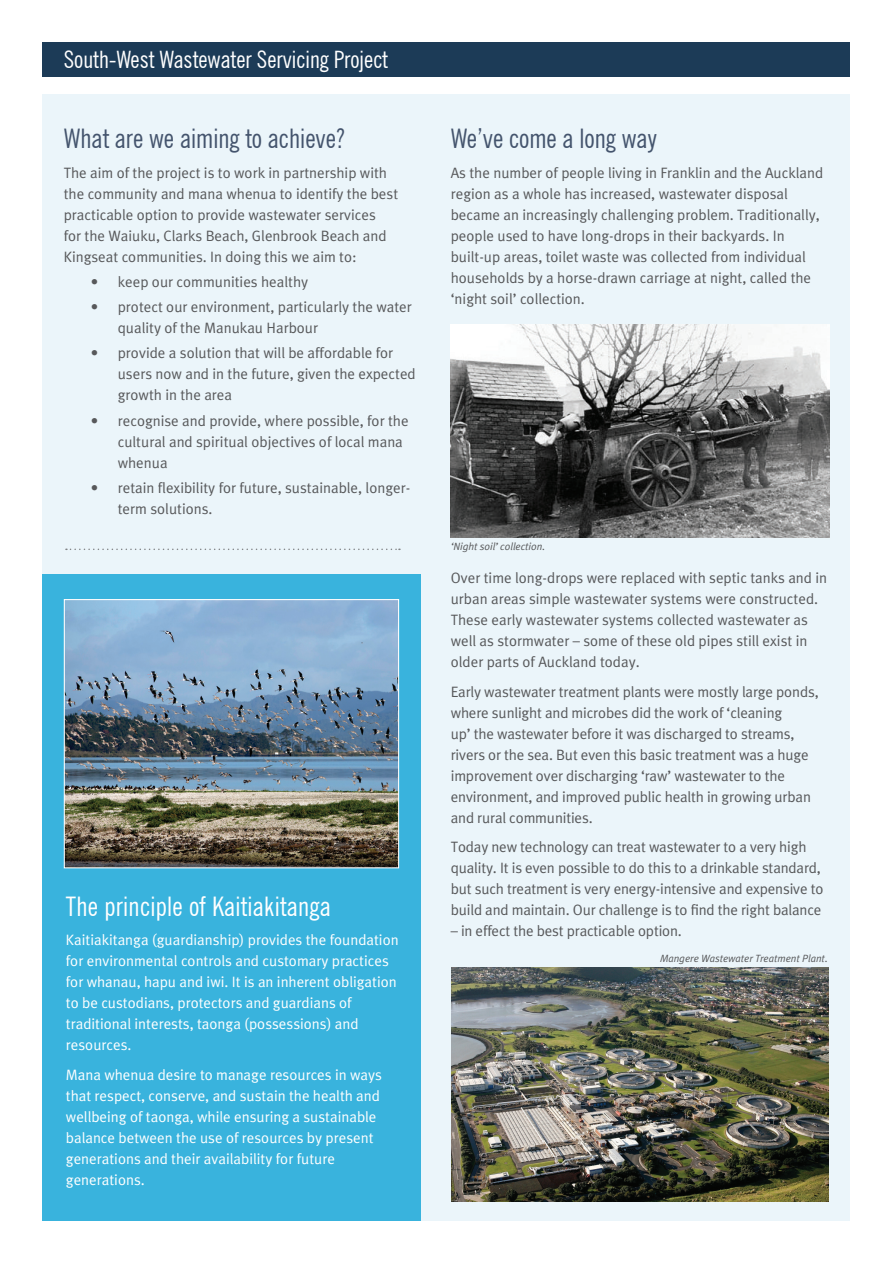
<style>
.page{position:relative;width:893px;height:1263px;background:#fff}
.page>*{position:absolute;margin:0;border:0;box-sizing:border-box;transform-origin:0 0}
.t1{font:condensed 27px "News Gothic BT";color:#44546d}
.t2{font:condensed 27px "News Gothic BT";letter-spacing:.01em;color:#fff}
.t3{font:condensed 24px "News Gothic BT";color:#fff}
.t4{font:15px/21px "Meta Plus Normal";color:#57585a}
.t5{font:15px/21px "Meta Plus Normal";color:#fff}
.t6{font:italic 10.5px "Meta Plus Normal";letter-spacing:-.005em;color:#57585a}
</style>
<div class="page">
<div style="left:43px;top:43px;width:807px;height:34px;background:#1c3b57"></div>
<div style="left:43px;top:94px;width:807px;height:1126px;background:#ebf5fa"></div>
<svg style="left:66px;top:549px;width:334px;height:1px"></svg>
<img style="left:451px;top:967px;width:377px;height:234px">
<img style="left:451px;top:325px;width:378px;height:212px">
<div style="left:43px;top:574px;width:378px;height:646px;background:#39b3dd"></div>
<img style="left:66px;top:601px;width:331px;height:265px">
<div style="left:64px;top:599px;width:335px;height:269px;border:1px solid #fff"></div>
<p class="t3" style="left:64px;top:45px;width:326px">South-West Wastewater Servicing Project</p>
<p class="t1" style="left:64px;top:122px;width:283px">What are we aiming to achieve?</p>
<p class="t4" style="left:64px;top:162px;width:336px">The aim of the project is to work in partnership with the community and mana whenua to identify the best practicable option to provide wastewater services<br>for the Waiuku, Clarks Beach, Glenbrook Beach and Kingseat communities. In doing this we aim to:</p>
<p class="t4" style="left:91px;top:271px;width:219px">• keep our communities healthy</p>
<p class="t4" style="left:118px;top:296px;width:296px;text-indent:-27px">• protect our environment, particularly the water quality of the Manukau Harbour</p>
<p class="t4" style="left:118px;top:342px;width:299px;text-indent:-27px">• provide a solution that will be affordable for users now and in the future, given the expected growth in the area</p>
<p class="t4" style="left:118px;top:410px;width:292px;text-indent:-27px">• recognise and provide, where possible, for the cultural and spiritual objectives of local mana whenua</p>
<p class="t4" style="left:118px;top:477px;width:294px;text-indent:-27px">• retain flexibility for future, sustainable, longer&shy;term solutions.</p>
<p class="t2" style="left:66px;top:890px;width:267px">The principle of Kaitiakitanga</p>
<p class="t5" style="left:66px;top:929px;width:334px">Kaitiakitanga (guardianship) provides the foundation for environmental controls and customary practices for whanau, hapu and iwi. It is an inherent obligation to be custodians, protectors and guardians of traditional interests, taonga (possessions) and resources.</p>
<p class="t5" style="left:66px;top:1064px;width:318px">Mana whenua desire to manage resources in ways that respect, conserve, and sustain the health and wellbeing of taonga, while ensuring a sustainable balance between the use of resources by present generations and their availability for future generations.</p>
<p class="t1" style="left:451px;top:122px;width:208px">We’ve come a long way</p>
<p class="t4" style="left:451px;top:162px;width:374px">As the number of people living in Franklin and the Auckland region as a whole has increased, wastewater disposal became an increasingly challenging problem. Traditionally, people used to have long-drops in their backyards. In built-up areas, toilet waste was collected from individual households by a horse-drawn carriage at night, called the ‘night soil’ collection.</p>
<p class="t6" style="left:451px;top:540px;width:96px">‘Night soil’ collection.</p>
<p class="t4" style="left:451px;top:567px;width:378px">Over time long-drops were replaced with septic tanks and in urban areas simple wastewater systems were constructed.<br>These early wastewater systems collected wastewater as well as stormwater – some of these old pipes still exist in older parts of Auckland today.</p>
<p class="t4" style="left:451px;top:681px;width:369px">Early wastewater treatment plants were mostly large ponds, where sunlight and microbes did the work of ‘cleaning<br>up’ the wastewater before it was discharged to streams, rivers or the sea. But even this basic treatment was a huge improvement over discharging ‘raw’ wastewater to the environment, and improved public health in growing urban and rural communities.</p>
<p class="t4" style="left:451px;top:836px;width:374px">Today new technology can treat wastewater to a very high quality. It is even possible to do this to a drinkable standard, but such treatment is very energy-intensive and expensive to build and maintain. Our challenge is to find the right balance</p>
<p class="t4" style="left:451px;top:920px;width:233px">– in effect the best practicable option.</p>
<p class="t6" style="left:660px;top:953px;width:169px">Mangere Wastewater Treatment Plant.</p>
</div>
